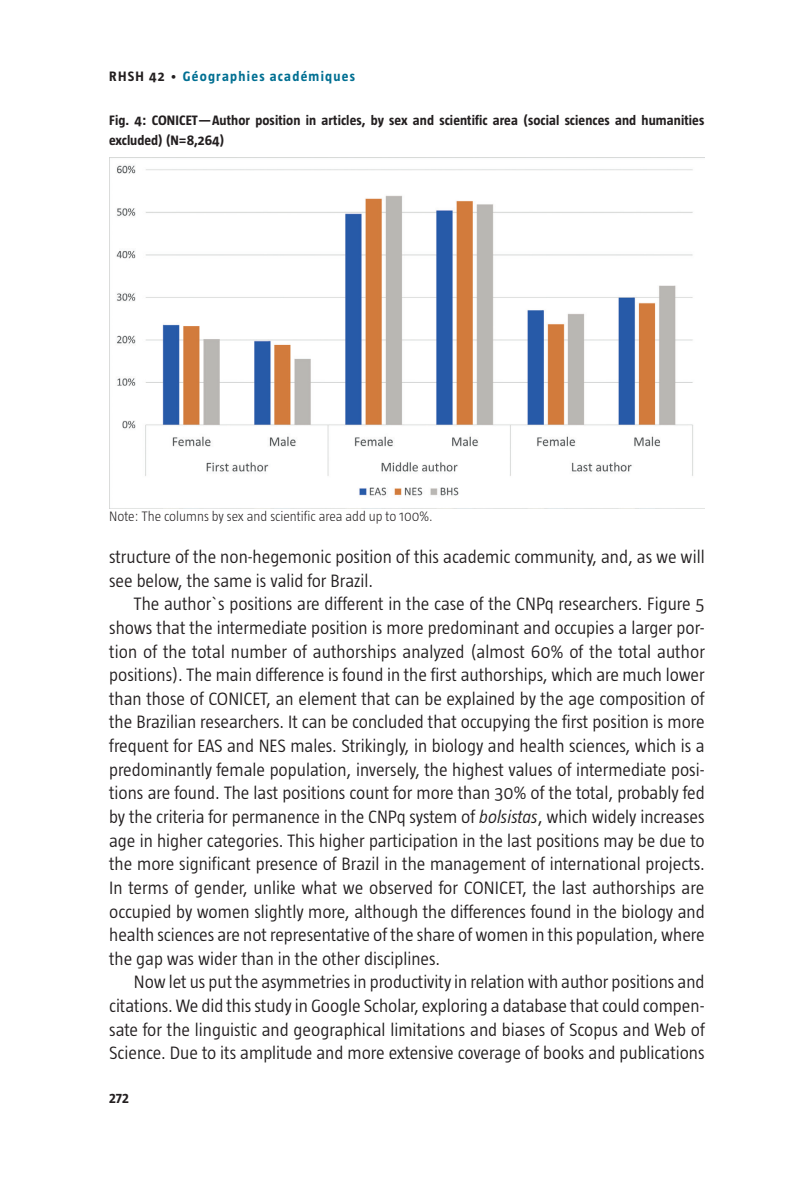
<style>
.page{position:relative;width:794px;height:1191px;background:#fff}
.page>*{position:absolute;margin:0;border:0;box-sizing:border-box;transform-origin:0 0}
.txt_Normal{font:300 18.38px/23.6px "Taz";color:#231f20;text-align:justify}
.txt_Legende{font:700 14px/19.2px "Taz";letter-spacing:.005em;color:#231f20}
.txt_Legende-2{font:300 14px "Taz";color:#231f20}
.t1{font:700 14px "Taz";letter-spacing:.09em;color:#006f92}
.s1{color:#231f20}
.s2{font-weight:300;color:#231f20}
.s3{font-style:italic}
</style>
<div class="page">
<img style="left:109px;top:158px;width:584px;height:350px">
<p class="t1" style="left:109px;top:68px;width:247px"><span class="s1">RHSH 42</span> <span class="s2">•</span> Géographies académiques</p>
<p class="txt_Legende" style="left:109px;top:111px;width:596px">Fig. 4: CONICET—Author position in articles, by sex and scientific area (social sciences and humanities excluded) (N=8,264)</p>
<p class="txt_Legende-2" style="left:109px;top:508px;width:325px">Note: The columns by sex and scientific area add up to 100%.</p>
<p class="txt_Normal" style="left:109px;top:545px;width:597px">structure of the non-hegemonic position of this academic community, and, as we will see below, the same is valid for Brazil.</p>
<p class="txt_Normal" style="left:109px;top:592px;width:597px;text-indent:25px">The author`s positions are different in the case of the CNPq researchers. Figure 5 shows that the intermediate position is more predominant and occupies a larger por&shy;tion of the total number of authorships analyzed (almost 60% of the total author positions). The main difference is found in the first authorships, which are much lower than those of CONICET, an element that can be explained by the age composition of the Brazilian researchers. It can be concluded that occupying the first position is more frequent for EAS and NES males. Strikingly, in biology and health sciences, which is a predominantly female population, inversely, the highest values of intermediate posi&shy;tions are found. The last positions count for more than 30% of the total, probably fed by the criteria for permanence in the CNPq system of <span class="s3">bolsistas</span>, which widely increases age in higher categories. This higher participation in the last positions may be due to the more significant presence of Brazil in the management of international projects.<br>In terms of gender, unlike what we observed for CONICET, the last authorships are occupied by women slightly more, although the differences found in the biology and health sciences are not representative of the share of women in this population, where the gap was wider than in the other disciplines.</p>
<p class="txt_Normal" style="left:109px;top:970px;width:597px;text-indent:25px">Now let us put the asymmetries in productivity in relation with author positions and citations. We did this study in Google Scholar, exploring a database that could compen&shy;sate for the linguistic and geographical limitations and biases of Scopus and Web of Science. Due to its amplitude and more extensive coverage of books and publications</p>
<p class="txt_Legende" style="left:109px;top:1088px;width:21px">272</p>
</div>
